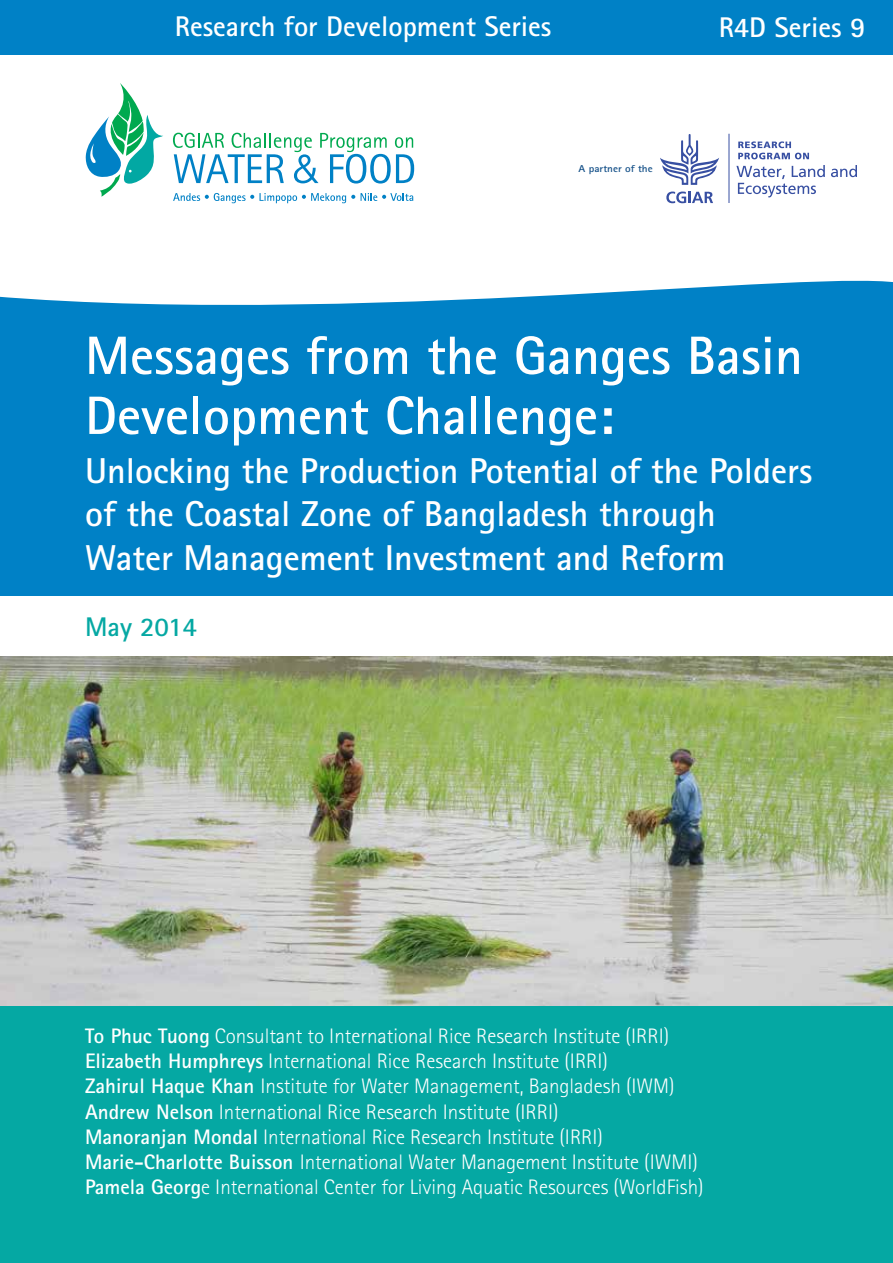
<style>
.page{position:relative;width:893px;height:1263px;background:#fff}
.page>*{position:absolute;margin:0;border:0;box-sizing:border-box;transform-origin:0 0}
.t1{font:700 54px/60px "Rotis Sans Serif Pro";color:#fff}
.t2{font:700 36px/43.2px "Rotis Sans Serif Pro";color:#fff}
.t3{font:700 28.5px "Rotis Sans Serif Pro";color:#fff}
.t4{font:700 27px "Rotis Sans Serif Pro";color:#05a8a3}
.t5{font:300 21px/25.2px "Rotis Sans Serif Pro";color:#fff}
.t6{font:700 10.05px "Rotis Sans Serif Pro";color:#145088;scale:1.12 1}
.s1{font-weight:700}
</style>
<div class="page">
<div style="left:0;top:0;width:893px;height:54px;background:#0081c6"></div>
<div style="left:0;top:280px;width:893px;height:316px;background:#0081c6"></div>
<svg style="left:660px;top:134px;width:59px;height:51px"></svg>
<svg style="left:666px;top:192px;width:47px;height:11px"></svg>
<svg style="left:738px;top:141px;width:71px;height:18px"></svg>
<svg style="left:831px;top:165px;width:26px;height:12px"></svg>
<svg style="left:736px;top:165px;width:89px;height:32px"></svg>
<hr style="left:729px;top:134px;width:1px;height:69px;background:#374fa2">
<svg style="left:173px;top:133px;width:241px;height:51px"></svg>
<svg style="left:86px;top:83px;width:77px;height:114px"></svg>
<svg style="left:173px;top:193px;width:182px;height:10px"></svg>
<svg style="left:361px;top:193px;width:52px;height:8px"></svg>
<div style="left:0;top:1004px;width:893px;height:259px;background:#05a8a3"></div>
<img style="left:0;top:656px;width:893px;height:349px">
<h3 class="t3" style="left:175px;top:9px;width:378px">Research for Development Series</h3>
<h3 class="t3" style="left:719px;top:9px;width:148px">R4D Series 9</h3>
<p class="t6" style="left:579px;top:162px;width:68px">A partner of the</p>
<h1 class="t1" style="left:85px;top:325px;width:719px">Messages from the Ganges Basin<br>Development Challenge:</h1>
<h2 class="t2" style="left:85px;top:449px;width:729px">Unlocking the Production Potential of the Polders of the Coastal Zone of Bangladesh through<br>Water Management Investment and Reform</h2>
<p class="t4" style="left:85px;top:609px;width:113px">May 2014</p>
<p class="t5" style="left:85px;top:1024px;width:620px"><span class="s1">To Phuc Tuong</span> Consultant to International Rice Research Institute (IRRI)<br><span class="s1">Elizabeth Humphreys</span> International Rice Research Institute (IRRI)<br><span class="s1">Zahirul Haque Khan</span> Institute for Water Management, Bangladesh (IWM)<br><span class="s1">Andrew Nelson</span> International Rice Research Institute (IRRI)<br><span class="s1">Manoranjan Mondal</span> International Rice Research Institute (IRRI)<br><span class="s1">Marie-Charlotte Buisson</span> International Water Management Institute (IWMI)<br><span class="s1">Pamela Georg</span>e International Center for Living Aquatic Resources (WorldFish)</p>
</div>
